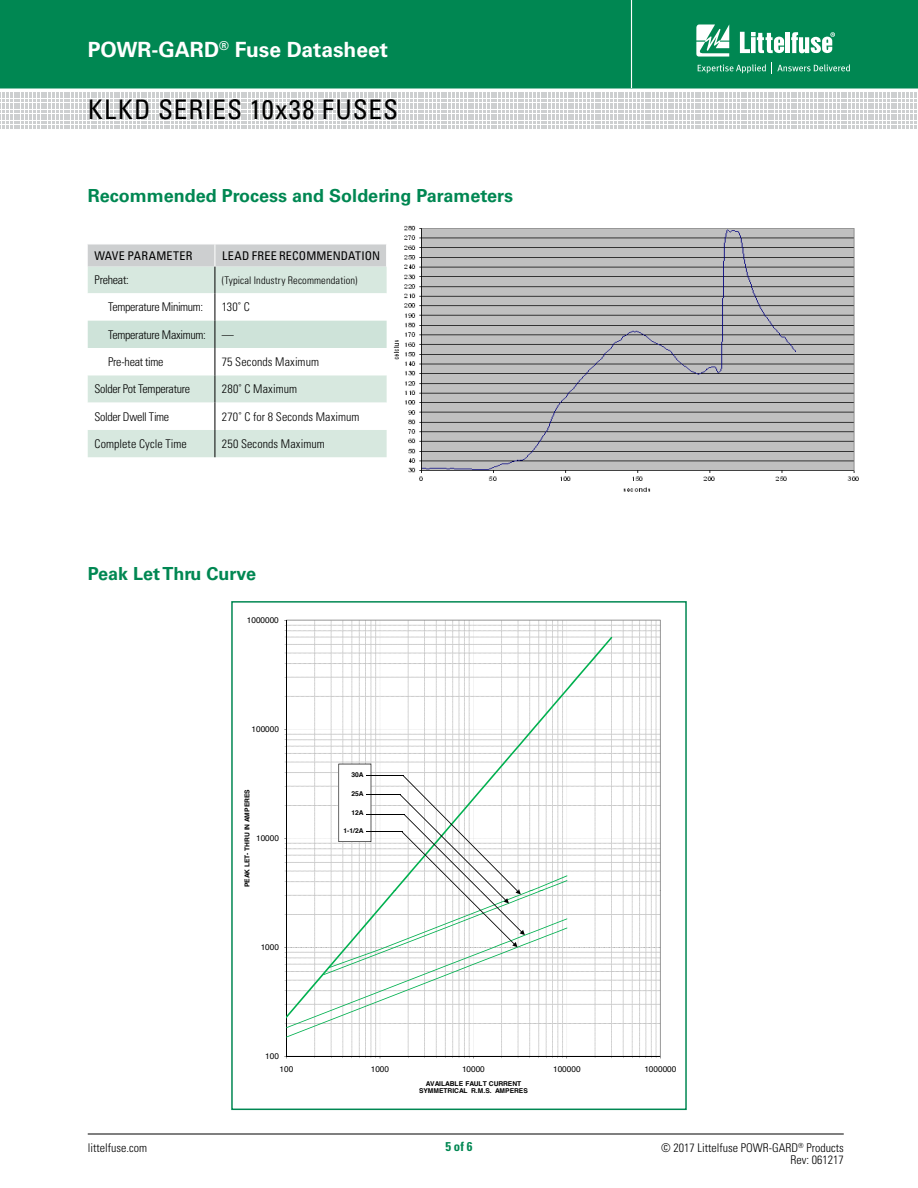
<style>
.page{position:relative;width:918px;height:1188px;background:#fff}
.page>*{position:absolute;margin:0;border:0;box-sizing:border-box;transform-origin:0 0}
.Head{font:condensed 27px "Univers LT Std";letter-spacing:.045em;color:#000}
.t1{font:700 21px "Univers LT Std";color:#fff}
.Green_Subheads{font:700 18px "Univers LT Std";color:#008752}
.t2{font:700 condensed 12.75px "Univers LT Std";color:#008752}
.Chart_Body{font:300 condensed 12px/12px "Univers LT Std";color:#000;text-align:right}
.Chart_Body-2{font:300 condensed 12px "Univers LT Std";letter-spacing:-.025em;color:#000}
.Chart_Body-3{font:condensed 12px "Univers LT Std";letter-spacing:.015em;color:#000}
.Chart_Body-4{font:300 condensed 12px "Univers LT Std";letter-spacing:-.02em;color:#000}
.Chart_Body-5{font:300 condensed 12px "Univers LT Std";letter-spacing:-.03em;color:#000}
.Chart_Body-6{font:300 condensed 10.5px "Univers LT Std";letter-spacing:.01em;color:#000}
.t3{font:8.25px "Helvetica";color:#000}
.t4{font:700 6.6px/7.5px "Helvetica";letter-spacing:-.005em;color:#000;text-align:center}
</style>
<div class="page">
<div style="left:0;top:0;width:918px;height:88px;background:#008752"></div>
<hr style="left:631px;top:0;width:1px;height:88px;background:#fff">
<hr style="left:88px;top:1134px;width:756px;height:1px;background:#000">
<svg style="left:0;top:92px;width:917px;height:35px"></svg>
<svg style="left:696px;top:24px;width:33px;height:33px"></svg>
<hr style="left:786px;top:32px;width:4px;height:21px;background:#fff">
<svg style="left:791px;top:32px;width:44px;height:21px"></svg>
<svg style="left:740px;top:32px;width:44px;height:21px"></svg>
<svg style="left:698px;top:64px;width:68px;height:9px"></svg>
<svg style="left:772px;top:63px;width:78px;height:11px"></svg>
<svg style="left:287px;top:620px;width:374px;height:271px"></svg>
<hr style="left:286px;top:620px;width:1px;height:271px;background:#000">
<svg style="left:287px;top:637px;width:325px;height:254px"></svg>
<svg style="left:612px;top:891px;width:49px;height:165px"></svg>
<hr style="left:286px;top:891px;width:1px;height:165px;background:#000">
<hr style="left:287px;top:1056px;width:373px;height:1px;background:#000">
<svg style="left:287px;top:891px;width:325px;height:165px"></svg>
<svg style="left:284px;top:762px;width:283px;height:275px"></svg>
<div style="left:231px;top:601px;width:456px;height:509px;border:2px solid #008752"></div>
<svg style="left:88px;top:244px;width:299px;height:213px"></svg>
<img style="left:393px;top:225px;width:466px;height:267px">
<h2 class="t1" style="left:88px;top:37px;width:302px">POWR-GARD<sup>®</sup> Fuse Datasheet</h2>
<p class="Head" style="left:88px;top:93px;width:312px">KLKD SERIES 10x38 FUSES</p>
<p class="Green_Subheads" style="left:88px;top:185px;width:427px">Recommended Process and Soldering Parameters</p>
<p class="Chart_Body-3" style="left:94px;top:248px;width:99px">WAVE PARAMETER</p>
<p class="Chart_Body-3" style="left:222px;top:248px;width:160px">LEAD FREE RECOMMENDATION</p>
<p class="Chart_Body-4" style="left:94px;top:273px;width:36px">Preheat:</p>
<p class="Chart_Body-6" style="left:222px;top:274px;width:137px">(Typical Industry Recommendation)</p>
<p class="Chart_Body-5" style="left:108px;top:300px;width:97px">Temperature Minimum:</p>
<p class="Chart_Body" style="left:222px;top:301px;width:30px">130˚ C</p>
<p class="Chart_Body-2" style="left:108px;top:327px;width:99px">Temperature Maximum:</p>
<p class="Chart_Body" style="left:222px;top:328px;width:13px">—</p>
<p class="Chart_Body-4" style="left:108px;top:355px;width:57px">Pre-heat time</p>
<p class="Chart_Body" style="left:222px;top:356px;width:99px">75 Seconds Maximum</p>
<p class="Chart_Body-2" style="left:94px;top:382px;width:97px">Solder Pot Temperature</p>
<p class="Chart_Body" style="left:222px;top:383px;width:77px">280˚ C Maximum</p>
<p class="Chart_Body-2" style="left:94px;top:409px;width:76px">Solder Dwell Time</p>
<p class="Chart_Body" style="left:222px;top:410px;width:139px">270˚ C for 8 Seconds Maximum</p>
<p class="Chart_Body" style="left:94px;top:438px;width:94px">Complete Cycle Time</p>
<p class="Chart_Body" style="left:222px;top:438px;width:104px">250 Seconds Maximum</p>
<p class="Green_Subheads" style="left:88px;top:563px;width:170px">Peak Let Thru Curve</p>
<p class="t3" style="left:247px;top:614px;width:34px">1000000</p>
<p class="t3" style="left:252px;top:723px;width:29px">100000</p>
<p class="t4" style="left:243px;top:887px;width:100px;rotate:-90deg">PEAK LET- THRU IN AMPERES</p>
<p class="t3" style="left:256px;top:832px;width:24px">10000</p>
<p class="t3" style="left:261px;top:941px;width:20px">1000</p>
<p class="t3" style="left:265px;top:1050px;width:15px">100</p>
<p class="t4" style="left:351px;top:771px;width:14px">30A</p>
<p class="t4" style="left:351px;top:790px;width:14px">25A</p>
<p class="t4" style="left:351px;top:809px;width:14px">12A</p>
<p class="t4" style="left:344px;top:827px;width:21px">1-1/2A</p>
<p class="t3" style="left:280px;top:1062px;width:15px">100</p>
<p class="t3" style="left:371px;top:1062px;width:20px">1000</p>
<p class="t3" style="left:462px;top:1062px;width:24px">10000</p>
<p class="t3" style="left:553px;top:1062px;width:29px">100000</p>
<p class="t3" style="left:644px;top:1062px;width:34px">1000000</p>
<p class="t4" style="left:419px;top:1080px;width:110px">AVAILABLE FAULT CURRENT<br>SYMMETRICAL R.M.S. AMPERES</p>
<p class="t2" style="left:445px;top:1139px;width:29px">5 of 6</p>
<p class="Chart_Body" style="left:88px;top:1142px;width:61px">littelfuse.com</p>
<p class="Chart_Body" style="left:661px;top:1142px;width:184px">© 2017 Littelfuse POWR-GARD<sup>®</sup> Products<br>Rev: 061217</p>
</div>
